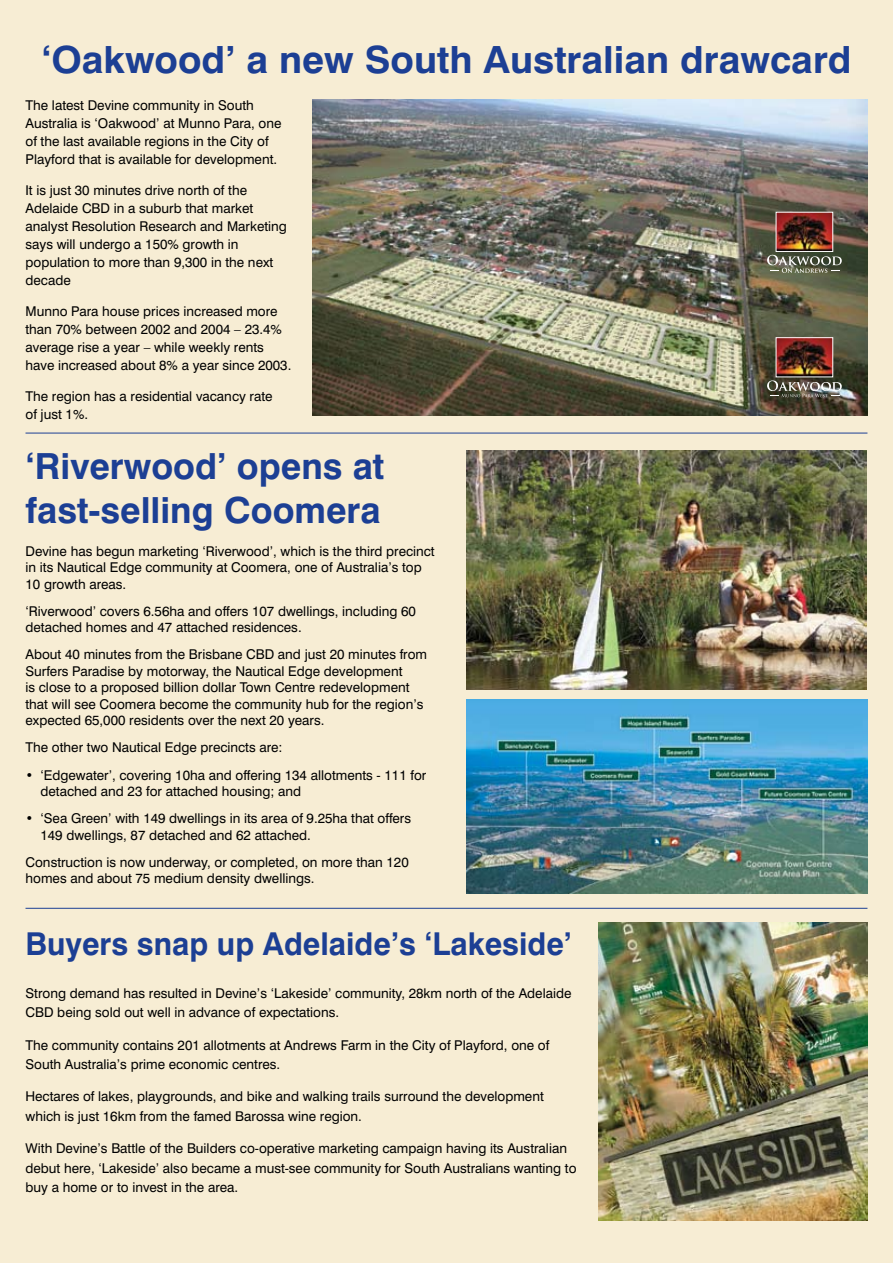
<style>
.page{position:relative;width:893px;height:1263px;background:#f7edd4}
.page>*{position:absolute;margin:0;border:0;box-sizing:border-box;transform-origin:0 0}
.t1{font:700 37.5px "Swiss 721 BT";color:#1c3f94}
.t2{font:700 36px/43.2px "Swiss 721 BT";color:#1c3f94}
.t3{font:700 31.5px "Swiss 721 BT";color:#1c3f94}
.t4{font:13.5px/18px "Swiss 721 BT";color:#000}
</style>
<div class="page">
<img style="left:312px;top:100px;width:555px;height:315px">
<svg style="left:767px;top:380px;width:75px;height:17px"></svg>
<img style="left:778px;top:339px;width:53px;height:36px">
<div style="left:776px;top:337px;width:57px;height:40px;border:1px solid #fff"></div>
<img style="left:778px;top:214px;width:53px;height:36px">
<div style="left:776px;top:212px;width:57px;height:40px;border:1px solid #fff"></div>
<svg style="left:767px;top:255px;width:75px;height:18px"></svg>
<hr style="left:26px;top:433px;width:841px;height:1px;background:#1c3f94">
<img style="left:467px;top:699px;width:400px;height:194px">
<img style="left:467px;top:450px;width:400px;height:240px">
<hr style="left:26px;top:908px;width:841px;height:1px;background:#1c3f94">
<img style="left:598px;top:923px;width:269px;height:297px">
<h1 class="t1" style="left:41px;top:36px;width:812px">‘Oakwood’ a new South Australian drawcard</h1>
<p class="t4" style="left:26px;top:96px;width:258px">The latest Devine community in South Australia is ‘Oakwood’ at Munno Para, one of the last available regions in the City of Playford that is available for development.</p>
<p class="t4" style="left:26px;top:181px;width:263px">It is just 30 minutes drive north of the<br>Adelaide CBD in a suburb that market analyst Resolution Research and Marketing says will undergo a 150% growth in population to more than 9,300 in the next decade</p>
<p class="t4" style="left:26px;top:302px;width:267px">Munno Para house prices increased more than 70% between 2002 and 2004 – 23.4% average rise a year – while weekly rents have increased about 8% a year since 2003.</p>
<p class="t4" style="left:26px;top:387px;width:249px">The region has a residential vacancy rate of just 1%.</p>
<h2 class="t2" style="left:26px;top:445px;width:360px">‘Riverwood’ opens at fast-selling Coomera</h2>
<p class="t4" style="left:26px;top:542px;width:411px;line-height:16.5px">Devine has begun marketing ‘Riverwood’, which is the third precinct in its Nautical Edge community at Coomera, one of Australia’s top<br>10 growth areas.</p>
<p class="t4" style="left:26px;top:602px;width:392px;line-height:16.5px">‘Riverwood’ covers 6.56ha and offers 107 dwellings, including 60 detached homes and 47 attached residences.</p>
<p class="t4" style="left:26px;top:646px;width:403px;line-height:16.5px">About 40 minutes from the Brisbane CBD and just 20 minutes from Surfers Paradise by motorway, the Nautical Edge development<br>is close to a proposed billion dollar Town Centre redevelopment that will see Coomera become the community hub for the region’s expected 65,000 residents over the next 20 years.</p>
<p class="t4" style="left:26px;top:738px;width:259px">The other two Nautical Edge precincts are:</p>
<p class="t4" style="left:41px;top:766px;width:387px;line-height:16.5px;text-indent:-15px">• ‘Edgewater’, covering 10ha and offering 134 allotments - 111 for detached and 23 for attached housing; and</p>
<p class="t4" style="left:41px;top:810px;width:372px;line-height:16.5px;text-indent:-15px">• ‘Sea Green’ with 149 dwellings in its area of 9.25ha that offers<br>149 dwellings, 87 detached and 62 attached.</p>
<p class="t4" style="left:26px;top:854px;width:385px;line-height:16.5px">Construction is now underway, or completed, on more than 120 homes and about 75 medium density dwellings.</p>
<h3 class="t3" style="left:26px;top:924px;width:548px">Buyers snap up Adelaide’s ‘Lakeside’</h3>
<p class="t4" style="left:26px;top:983px;width:547px;line-height:19.5px">Strong demand has resulted in Devine’s ‘Lakeside’ community, 28km north of the Adelaide<br>CBD being sold out well in advance of expectations.</p>
<p class="t4" style="left:26px;top:1035px;width:525px;line-height:19.5px">The community contains 201 allotments at Andrews Farm in the City of Playford, one of<br>South Australia’s prime economic centres.</p>
<p class="t4" style="left:26px;top:1087px;width:520px;line-height:19.5px">Hectares of lakes, playgrounds, and bike and walking trails surround the development which is just 16km from the famed Barossa wine region.</p>
<p class="t4" style="left:26px;top:1138px;width:553px;line-height:19.5px">With Devine’s Battle of the Builders co-operative marketing campaign having its Australian debut here, ‘Lakeside’ also became a must-see community for South Australians wanting to buy a home or to invest in the area.</p>
</div>
